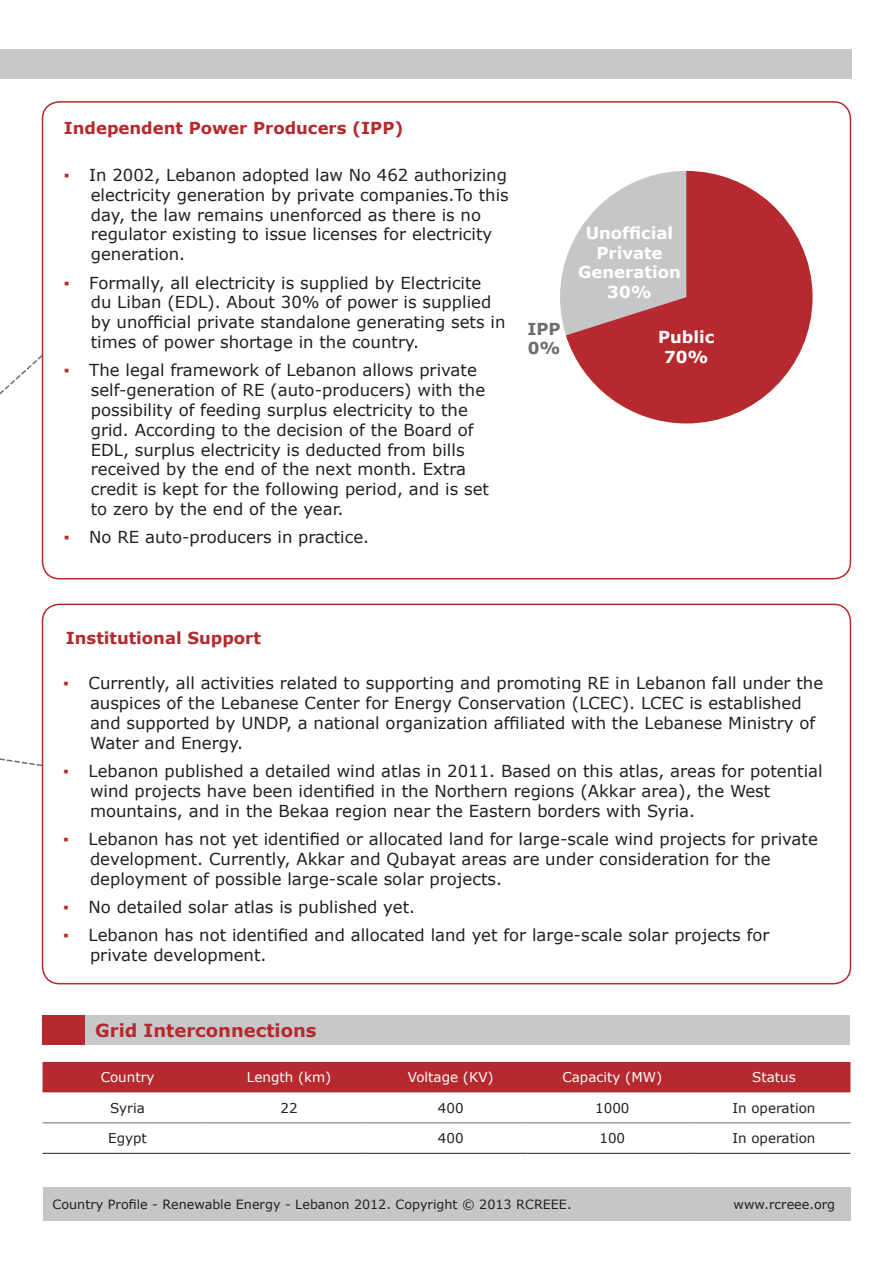
<style>
.page{position:relative;width:893px;height:1263px;background:#fff}
.page>*{position:absolute;margin:0;border:0;box-sizing:border-box;transform-origin:0 0}
.t1{font:700 18px "Verdana";color:#b6292e}
.Paragraph_Style_2{font:16.5px/19.8px "Verdana";color:#231f20}
.t2{font:700 16.5px "Verdana";color:#b6292e}
.t3{font:700 16.5px/19.8px "Verdana";color:#fff;text-align:center}
.t4{font:700 16.5px "Verdana";color:#6c6d70}
.t5{font:13.5px "Verdana";color:#231f20}
.t6{font:13.5px "Verdana";color:#fff}
.t7{font:12.75px "Verdana";color:#231f20}
.s1{color:#b6292e}
</style>
<div class="page">
<div style="left:42px;top:604px;width:809px;height:380px;border:2px solid #b6292e;border-radius:17px"></div>
<svg style="left:560px;top:170px;width:129px;height:165px"></svg>
<div style="left:43px;top:1187px;width:807px;height:33px;background:#c5c6c8"></div>
<div style="left:43px;top:1062px;width:807px;height:30px;background:#b6292e"></div>
<hr style="left:43px;top:1122px;width:161px;height:1px;background:#6c6d70">
<hr style="left:204px;top:1122px;width:162px;height:1px;background:#6c6d70">
<hr style="left:366px;top:1122px;width:161px;height:1px;background:#6c6d70">
<hr style="left:527px;top:1122px;width:162px;height:1px;background:#6c6d70">
<hr style="left:689px;top:1122px;width:161px;height:1px;background:#6c6d70">
<hr style="left:43px;top:1153px;width:161px;height:1px;background:#231f20">
<hr style="left:204px;top:1153px;width:162px;height:1px;background:#231f20">
<hr style="left:366px;top:1153px;width:161px;height:1px;background:#231f20">
<hr style="left:527px;top:1153px;width:162px;height:1px;background:#231f20">
<hr style="left:689px;top:1153px;width:161px;height:1px;background:#231f20">
<div style="left:0;top:49px;width:851px;height:29px;background:#c7c8ca"></div>
<div style="left:43px;top:1015px;width:807px;height:30px;background:#c7c8ca"></div>
<div style="left:43px;top:1015px;width:42px;height:30px;background:#b6292e"></div>
<svg style="left:0;top:354px;width:44px;height:302px"></svg>
<svg style="left:0;top:718px;width:43px;height:49px"></svg>
<svg style="left:566px;top:171px;width:246px;height:252px;fill:#b6292e"></svg>
<p class="t2" style="left:64px;top:116px;width:341px">Independent Power Producers (IPP)</p>
<p class="Paragraph_Style_2" style="left:91px;top:165px;width:419px;text-indent:-27px"><span class="s1">▪</span> In 2002, Lebanon adopted law No 462 authorizing electricity generation by private companies.To this day, the law remains unenforced as there is no regulator existing to issue licenses for electricity generation.</p>
<p class="Paragraph_Style_2" style="left:91px;top:273px;width:416px;text-indent:-27px"><span class="s1">▪</span> Formally, all electricity is supplied by Electricite du Liban (EDL). About 30% of power is supplied by unofficial private standalone generating sets in times of power shortage in the country.</p>
<p class="Paragraph_Style_2" style="left:91px;top:360px;width:400px;text-indent:-27px"><span class="s1">▪</span> The legal framework of Lebanon allows private self-generation of RE (auto-producers) with the possibility of feeding surplus electricity to the grid. According to the decision of the Board of EDL, surplus electricity is deducted from bills received by the end of the next month. Extra credit is kept for the following period, and is set to zero by the end of the year.</p>
<p class="Paragraph_Style_2" style="left:64px;top:527px;width:307px"><span class="s1">▪</span> No RE auto-producers in practice.</p>
<p class="t4" style="left:527px;top:317px;width:35px">IPP</p>
<p class="t4" style="left:528px;top:337px;width:34px">0%</p>
<p class="t3" style="left:578px;top:223px;width:104px">Unofficial<br>Private<br>Generation<br>30%</p>
<p class="t3" style="left:658px;top:327px;width:58px">Public</p>
<p class="t3" style="left:664px;top:346px;width:46px">70%</p>
<p class="t2" style="left:66px;top:626px;width:197px">Institutional Support</p>
<p class="Paragraph_Style_2" style="left:90px;top:673px;width:735px;text-indent:-27px"><span class="s1">▪</span> Currently, all activities related to supporting and promoting RE in Lebanon fall under the auspices of the Lebanese Center for Energy Conservation (LCEC). LCEC is established and supported by UNDP, a national organization affiliated with the Lebanese Ministry of Water and Energy.</p>
<p class="Paragraph_Style_2" style="left:90px;top:761px;width:734px;text-indent:-27px"><span class="s1">▪</span> Lebanon published a detailed wind atlas in 2011. Based on this atlas, areas for potential wind projects have been identified in the Northern regions (Akkar area), the West mountains, and in the Bekaa region near the Eastern borders with Syria.</p>
<p class="Paragraph_Style_2" style="left:90px;top:829px;width:729px;text-indent:-27px"><span class="s1">▪</span> Lebanon has not yet identified or allocated land for large-scale wind projects for private development. Currently, Akkar and Qubayat areas are under consideration for the deployment of possible large-scale solar projects.</p>
<p class="Paragraph_Style_2" style="left:63px;top:897px;width:354px"><span class="s1">▪</span> No detailed solar atlas is published yet.</p>
<p class="Paragraph_Style_2" style="left:90px;top:925px;width:681px;text-indent:-27px"><span class="s1">▪</span> Lebanon has not identified and allocated land yet for large-scale solar projects for private development.</p>
<p class="t1" style="left:95px;top:1018px;width:223px">Grid Interconnections</p>
<p class="t6" style="left:101px;top:1068px;width:55px">Country</p>
<p class="t6" style="left:247px;top:1068px;width:86px">Length (km)</p>
<p class="t6" style="left:408px;top:1068px;width:87px">Voltage (KV)</p>
<p class="t6" style="left:562px;top:1068px;width:101px">Capacity (MW)</p>
<p class="t6" style="left:752px;top:1068px;width:45px">Status</p>
<p class="t5" style="left:110px;top:1098px;width:36px">Syria</p>
<p class="t5" style="left:281px;top:1098px;width:19px">22</p>
<p class="t5" style="left:438px;top:1098px;width:27px">400</p>
<p class="t5" style="left:595px;top:1098px;width:36px">1000</p>
<p class="t5" style="left:732px;top:1098px;width:85px">In operation</p>
<p class="t5" style="left:108px;top:1129px;width:40px">Egypt</p>
<p class="t5" style="left:438px;top:1129px;width:27px">400</p>
<p class="t5" style="left:599px;top:1129px;width:27px">100</p>
<p class="t5" style="left:732px;top:1129px;width:85px">In operation</p>
<p class="t7" style="left:53px;top:1195px;width:521px">Country Profile - Renewable Energy - Lebanon 2012. Copyright © 2013 RCREEE.</p>
<p class="t7" style="left:734px;top:1195px;width:103px">www.rcreee.org</p>
</div>
